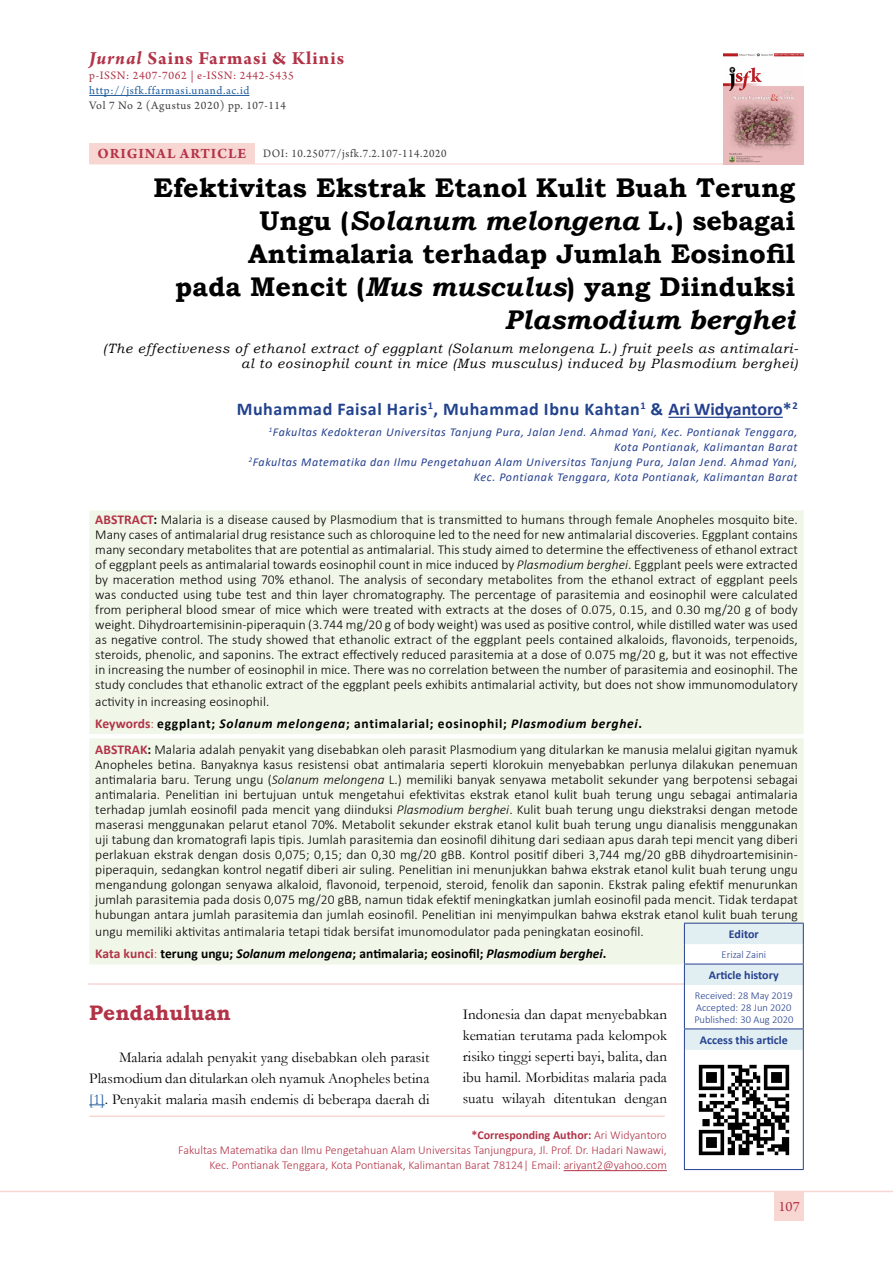
<style>
.page{position:relative;width:893px;height:1263px;background:#fff}
.page>*{position:absolute;margin:0;border:0;box-sizing:border-box;transform-origin:0 0}
.t1{font:700 27px/33px "Bookman Old Style";color:#000;text-align:right}
.t2{font:700 21px "Bookman Old Style";color:#b23347}
.t3{font:700 19.5px "Arno Pro";letter-spacing:.05em;color:#b23347}
.t4{font:700 18px "Calibri";letter-spacing:.03em;color:#21428d}
.t5{font:15px/21px "Garamond";letter-spacing:.005em;color:#000;text-align:justify}
.t6{font:15px "Arno Pro";color:#b23347}
.t7{font:300 13.5px/15px "Calibri";letter-spacing:.005em;color:#000;text-align:justify}
.t8{font:italic 13.5px/15px "Bookman Old Style";letter-spacing:.05em;color:#000;text-align:right}
.t9{font:700 13.5px "Calibri";letter-spacing:.005em;color:#000}
.t10{font:700 13.5px "Calibri";letter-spacing:.05em;color:#000}
.t11{font:italic 12px/15px "Calibri";letter-spacing:.05em;color:#25408f;text-align:right}
.t12{font:300 12px "Calibri";color:#b23347}
.t13{font:12px "Arno Pro";letter-spacing:.05em;color:#414042;scale:.95 1}
.t14{font:700 12px "Calibri";color:#25408f}
.t15{font:700 12px "Calibri";color:#b23347}
.t16{font:12px "Arno Pro";letter-spacing:.05em;color:#b23347}
.t17{font:12px "Arno Pro";letter-spacing:.05em;color:#215e9e}
.t18{font:12px "Arno Pro";letter-spacing:.05em;color:#414042}
.t19{font:300 10.5px "Calibri";color:#25408f}
.s1{font-style:italic}
.s2{font-weight:700;font-size:15px;color:#b23347}
.s3{color:#25408f}
.s4{font-weight:700;color:#b23347}
.s5{font-weight:700}
.s6{color:#b23347}
.s7{font-weight:300;color:#b23347}
.s8{color:#215e9e}
.s9{font-weight:300}
</style>
<div class="page">
<hr style="left:0;top:1191px;width:893px;height:1px;background:#f8d6d2">
<div style="left:774px;top:1191px;width:30px;height:30px;background:#f8d6d2"></div>
<hr style="left:89px;top:95px;width:160px;height:1px;background:#215e9e">
<div style="left:89px;top:143px;width:166px;height:21px;background:#f8d6d2"></div>
<hr style="left:89px;top:164px;width:166px;height:1px;background:#f8d6d2">
<hr style="left:255px;top:164px;width:493px;height:1px;background:#f8d6d2">
<img style="left:723px;top:53px;width:81px;height:111px">
<hr style="left:88px;top:983px;width:715px;height:2px;background:#f8d6d2">
<hr style="left:89px;top:1115px;width:576px;height:2px;background:#f8d6d2">
<svg style="left:89px;top:1104px;width:16px;height:1px"></svg>
<div style="left:89px;top:510px;width:715px;height:224px;background:#f0f7e8"></div>
<hr style="left:668px;top:417px;width:115px;height:1px;background:#25408f">
<div style="left:89px;top:738px;width:715px;height:226px;background:#f0f7e8"></div>
<hr style="left:564px;top:1170px;width:103px;height:1px;background:#b23347">
<svg style="left:684px;top:923px;width:120px;height:246px"></svg>
<hr style="left:684px;top:1050px;width:1px;height:119px;background:#25408f">
<hr style="left:803px;top:1050px;width:1px;height:119px;background:#25408f">
<hr style="left:684px;top:1169px;width:120px;height:1px;background:#25408f">
<hr style="left:684px;top:964px;width:120px;height:1px;background:#25408f">
<img style="left:689px;top:1054px;width:110px;height:111px">
<h3 class="t3" style="left:89px;top:47px;width:256px"><span class="s1">Jurnal</span> Sains Farmasi &amp; Klinis</h3>
<p class="t16" style="left:89px;top:69px;width:206px">p-ISSN: 2407-7062 | e-ISSN: 2442-5435</p>
<p class="t17" style="left:89px;top:84px;width:162px">http://jsfk.ffarmasi.unand.ac.id</p>
<p class="t18" style="left:89px;top:99px;width:198px">Vol 7 No 2 (Agustus 2020) pp. 107-114</p>
<p class="t13" style="left:98px;top:147px;width:369px"><span class="s2">ORIGINAL ARTICLE</span> DOI: 10.25077/jsfk.7.2.107-114.2020</p>
<p class="t1" style="left:154px;top:171px;width:643px">Efektivitas Ekstrak Etanol Kulit Buah Terung Ungu (<span class="s1">Solanum melongena</span> L.) sebagai Antimalaria terhadap Jumlah Eosinofil<br>pada Mencit (<span class="s1">Mus musculus</span>) yang Diinduksi <span class="s1">Plasmodium berghei</span></p>
<p class="t8" style="left:103px;top:341px;width:697px">(The effectiveness of ethanol extract of eggplant (Solanum melongena L.) fruit peels as antimalari&shy;al to eosinophil count in mice (Mus musculus) induced by Plasmodium berghei)</p>
<p class="t4" style="left:237px;top:397px;width:562px">Muhammad Faisal Haris<sup>1</sup>, Muhammad Ibnu Kahtan<sup>1</sup> &amp; <span class="s3">Ari Widyantoro</span>*<sup>2</sup></p>
<p class="t11" style="left:269px;top:424px;width:530px"><sup>1</sup>Fakultas Kedokteran Universitas Tanjung Pura, Jalan Jend. Ahmad Yani, Kec. Pontianak Tenggara,<br>Kota Pontianak, Kalimantan Barat</p>
<p class="t11" style="left:249px;top:454px;width:550px"><sup>2</sup>Fakultas Matematika dan Ilmu Pengetahuan Alam Universitas Tanjung Pura, Jalan Jend. Ahmad Yani,<br>Kec. Pontianak Tenggara, Kota Pontianak, Kalimantan Barat</p>
<p class="t7" style="left:95px;top:512px;width:704px"><span class="s4">ABSTRACT</span><span class="s5">:</span> Malaria is a disease caused by Plasmodium that is transmitted to humans through female Anopheles mosquito bite.<br>Many cases of antimalarial drug resistance such as chloroquine led to the need for new antimalarial discoveries. Eggplant contains many secondary metabolites that are potential as antimalarial. This study aimed to determine the effectiveness of ethanol extract of eggplant peels as antimalarial towards eosinophil count in mice induced by <span class="s1">Plasmodium berghei</span>. Eggplant peels were extracted by maceration method using 70% ethanol. The analysis of secondary metabolites from the ethanol extract of eggplant peels was conducted using tube test and thin layer chromatography. The percentage of parasitemia and eosinophil were calculated from peripheral blood smear of mice which were treated with extracts at the doses of 0.075, 0.15, and 0.30 mg/20 g of body weight. Dihydroartemisinin-piperaquin (3.744 mg/20 g of body weight) was used as positive control, while distilled water was used as negative control. The study showed that ethanolic extract of the eggplant peels contained alkaloids, flavonoids, terpenoids, steroids, phenolic, and saponins. The extract effectively reduced parasitemia at a dose of 0.075 mg/20 g, but it was not effective in increasing the number of eosinophil in mice. There was no correlation between the number of parasitemia and eosinophil. The study concludes that ethanolic extract of the eggplant peels exhibits antimalarial activity, but does not show immunomodulatory</p>
<p class="t7" style="left:95px;top:694px;width:176px">activity in increasing eosinophil.</p>
<p class="t10" style="left:95px;top:714px;width:548px"><span class="s6">Keywords</span><span class="s7">:</span> eggplant; <span class="s1">Solanum melongena</span>; antimalarial; eosinophil; <span class="s1">Plasmodium berghei</span>.</p>
<p class="t7" style="left:95px;top:742px;width:704px"><span class="s4">ABSTRAK</span><span class="s5">:</span> Malaria adalah penyakit yang disebabkan oleh parasit Plasmodium yang ditularkan ke manusia melalui gigitan nyamuk Anopheles betina. Banyaknya kasus resistensi obat antimalaria seperti klorokuin menyebabkan perlunya dilakukan penemuan antimalaria baru. Terung ungu (<span class="s1">Solanum melongena</span> L.) memiliki banyak senyawa metabolit sekunder yang berpotensi sebagai antimalaria. Penelitian ini bertujuan untuk mengetahui efektivitas ekstrak etanol kulit buah terung ungu sebagai antimalaria terhadap jumlah eosinofil pada mencit yang diinduksi <span class="s1">Plasmodium berghei</span>. Kulit buah terung ungu diekstraksi dengan metode maserasi menggunakan pelarut etanol 70%. Metabolit sekunder ekstrak etanol kulit buah terung ungu dianalisis menggunakan uji tabung dan kromatografi lapis tipis. Jumlah parasitemia dan eosinofil dihitung dari sediaan apus darah tepi mencit yang diberi perlakuan ekstrak dengan dosis 0,075; 0,15; dan 0,30 mg/20 gBB. Kontrol positif diberi 3,744 mg/20 gBB dihydroartemisinin&shy;piperaquin, sedangkan kontrol negatif diberi air suling. Penelitian ini menunjukkan bahwa ekstrak etanol kulit buah terung ungu mengandung golongan senyawa alkaloid, flavonoid, terpenoid, steroid, fenolik dan saponin. Ekstrak paling efektif menurunkan jumlah parasitemia pada dosis 0,075 mg/20 gBB, namun tidak efektif meningkatkan jumlah eosinofil pada mencit. Tidak terdapat hubungan antara jumlah parasitemia dan jumlah eosinofil. Penelitian ini menyimpulkan bahwa ekstrak etanol kulit buah terung</p>
<p class="t7" style="left:95px;top:924px;width:550px">ungu memiliki aktivitas antimalaria tetapi tidak bersifat imunomodulator pada peningkatan eosinofil.</p>
<p class="t9" style="left:95px;top:944px;width:513px"><span class="s6">Kata kunci</span><span class="s7">:</span> terung ungu; <span class="s1">Solanum melongena</span>; antimalaria; eosinofil; <span class="s1">Plasmodium berghei</span>.</p>
<p class="t14" style="left:729px;top:926px;width:31px">Editor</p>
<p class="t19" style="left:722px;top:948px;width:46px">Erizal Zaini</p>
<p class="t14" style="left:709px;top:966px;width:71px">Article history</p>
<p class="t19" style="left:695px;top:989px;width:99px">Received: 28 May 2019</p>
<p class="t19" style="left:696px;top:1001px;width:97px">Accepted: 28 Jun 2020</p>
<p class="t19" style="left:694px;top:1013px;width:101px">Published: 30 Aug 2020</p>
<p class="t14" style="left:700px;top:1031px;width:89px">Access this article</p>
<p class="t2" style="left:89px;top:997px;width:143px">Pendahuluan</p>
<p class="t5" style="left:89px;top:1046px;width:342px;text-indent:30px">Malaria adalah penyakit yang disebabkan oleh parasit Plasmodium dan ditularkan oleh nyamuk Anopheles betina <span class="s8">[1]</span>. Penyakit malaria masih endemis di beberapa daerah di</p>
<p class="t5" style="left:463px;top:1003px;width:206px">Indonesia dan dapat menyebabkan kematian terutama pada kelompok risiko tinggi seperti bayi, balita, dan ibu hamil. Morbiditas malaria pada suatu wilayah ditentukan dengan</p>
<p class="t15" style="left:471px;top:1127px;width:197px">*Corresponding Author: <span class="s9">Ari Widyantoro</span></p>
<p class="t12" style="left:178px;top:1143px;width:490px">Fakultas Matematika dan Ilmu Pengetahuan Alam Universitas Tanjungpura, Jl. Prof. Dr. Hadari Nawawi,</p>
<p class="t12" style="left:209px;top:1158px;width:459px">Kec. Pontianak Tenggara, Kota Pontianak, Kalimantan Barat 78124| Email: ariyant2@yahoo.com</p>
<p class="t6" style="left:778px;top:1198px;width:23px">107</p>
</div>
